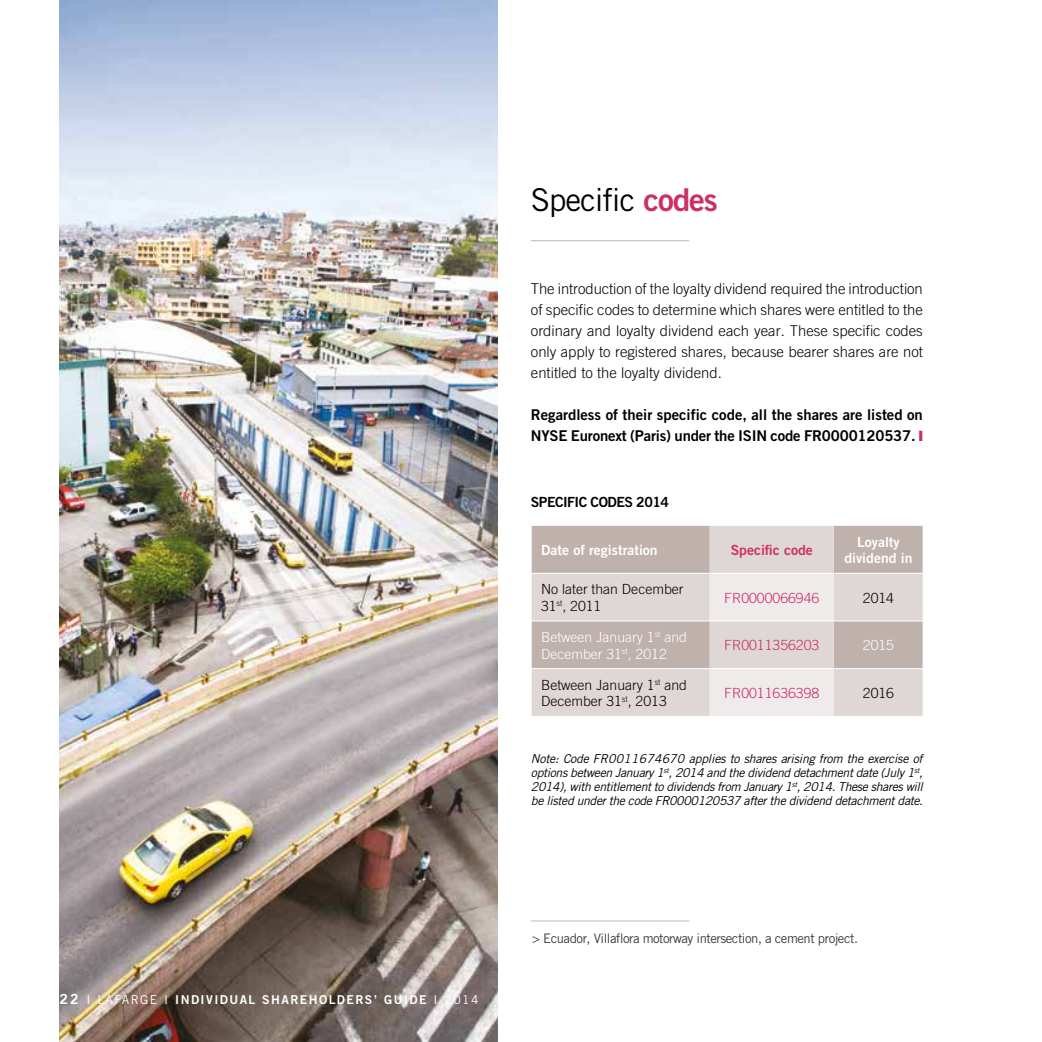
<style>
.page{position:relative;width:1042px;height:1042px;background:#fff}
.page>*{position:absolute;margin:0;border:0;box-sizing:border-box;transform-origin:0 0}
.t1{font:31.5px "Trade Gothic LT Std";letter-spacing:-.035em;color:#000}
.t2{font:300 14.88px/21px "Trade Gothic LT Std";color:#000;text-align:justify}
.t3{font:14.88px/21px "Trade Gothic LT Std Bd 2";color:#000}
.t4{font:300 14px/16.8px "Trade Gothic";color:#000}
.t5{font:300 14px/16.8px "Trade Gothic";color:#fff}
.t6{font:300 14px "Trade Gothic";color:#cd2e66}
.t7{font:14px/16.8px "Trade Gothic Bold Two";color:#fff;text-align:center}
.t8{font:14px "Trade Gothic LT Std Bd 2";letter-spacing:-.035em;color:#000}
.t9{font:14px "Trade Gothic Bold Two";color:#cd2e66}
.t10{font:13.12px "Trade Gothic LT Std";letter-spacing:-.035em;color:#3c3c3b}
.t11{font:italic 12.25px/14px "Trade Gothic LT Std";letter-spacing:-.03em;color:#000;text-align:justify}
.t12{font:12.25px "Trade Gothic LT Std Bd 2";letter-spacing:.115em;color:#fff}
.s1{font-size:14px}
.s2{font-family:"Trade Gothic LT Std"}
.s3{font-family:"Trade Gothic LT Std Bd 2";color:#cd2e66}
.s4{color:#cd2e66}
</style>
<div class="page">
<img style="left:60px;top:0;width:437px;height:1042px">
<hr style="left:531px;top:240px;width:158px;height:1px;background:#c6c6c6">
<div style="left:532px;top:526px;width:391px;height:47px;background:#bfb1ac"></div>
<svg style="left:532px;top:574px;width:391px;height:142px;background:#d4cac7"></svg>
<svg style="left:710px;top:526px;width:124px;height:190px;background:#e7e1df"></svg>
<hr style="left:710px;top:573px;width:124px;height:1px;background:#fff">
<hr style="left:531px;top:621px;width:179px;height:1px;background:#fff">
<hr style="left:710px;top:621px;width:124px;height:1px;background:#fff">
<hr style="left:834px;top:621px;width:89px;height:1px;background:#fff">
<hr style="left:531px;top:668px;width:179px;height:1px;background:#fff">
<hr style="left:710px;top:668px;width:124px;height:1px;background:#fff">
<hr style="left:834px;top:668px;width:89px;height:1px;background:#fff">
<hr style="left:531px;top:920px;width:158px;height:1px;background:#c6c6c6">
<p class="t12" style="left:60px;top:991px;width:421px"><span class="s1">22</span> <span class="s2">I LAFARGE I</span> INDIVIDUAL SHAREHOLDERS’ GUIDE <span class="s2">I 2014</span></p>
<h1 class="t1" style="left:531px;top:181px;width:188px">Specific <span class="s3">codes</span></h1>
<p class="t2" style="left:531px;top:278px;width:393px">The introduction of the loyalty dividend required the introduction of specific codes to determine which shares were entitled to the ordinary and loyalty dividend each year. These specific codes only apply to registered shares, because bearer shares are not entitled to the loyalty dividend.</p>
<p class="t3" style="left:531px;top:404px;width:393px">Regardless of their specific code, all the shares are listed on<br>NYSE Euronext (Paris) under the ISIN code FR0000120537. <span class="s4">❙</span></p>
<p class="t8" style="left:531px;top:493px;width:140px">SPECIFIC CODES 2014</p>
<p class="t7" style="left:541px;top:541px;width:118px">Date of registration</p>
<p class="t9" style="left:731px;top:541px;width:84px">Specific code</p>
<p class="t7" style="left:844px;top:533px;width:70px">Loyalty dividend in</p>
<p class="t4" style="left:541px;top:581px;width:144px">No later than December<br>31<sup>st</sup>, 2011</p>
<p class="t6" style="left:724px;top:589px;width:96px">FR0000066946</p>
<p class="t4" style="left:863px;top:589px;width:33px">2014</p>
<p class="t5" style="left:541px;top:628px;width:147px">Between January 1<sup>st</sup> and<br>December 31<sup>st</sup>, 2012</p>
<p class="t6" style="left:724px;top:637px;width:96px">FR0011356203</p>
<p class="t5" style="left:863px;top:637px;width:33px">2015</p>
<p class="t4" style="left:541px;top:676px;width:147px">Between January 1<sup>st</sup> and<br>December 31<sup>st</sup>, 2013</p>
<p class="t6" style="left:724px;top:685px;width:96px">FR0011636398</p>
<p class="t4" style="left:863px;top:684px;width:33px">2016</p>
<p class="t11" style="left:531px;top:751px;width:393px">Note: Code FR0011674670 applies to shares arising from the exercise of options between January 1<sup>st</sup>, 2014 and the dividend detachment date (July 1<sup>st</sup>, 2014), with entitlement to dividends from January 1<sup>st</sup>, 2014. These shares will be listed under the code FR0000120537 after the dividend detachment date.</p>
<p class="t10" style="left:532px;top:930px;width:327px">&gt; Ecuador, Villaflora motorway intersection, a cement project.</p>
</div>
